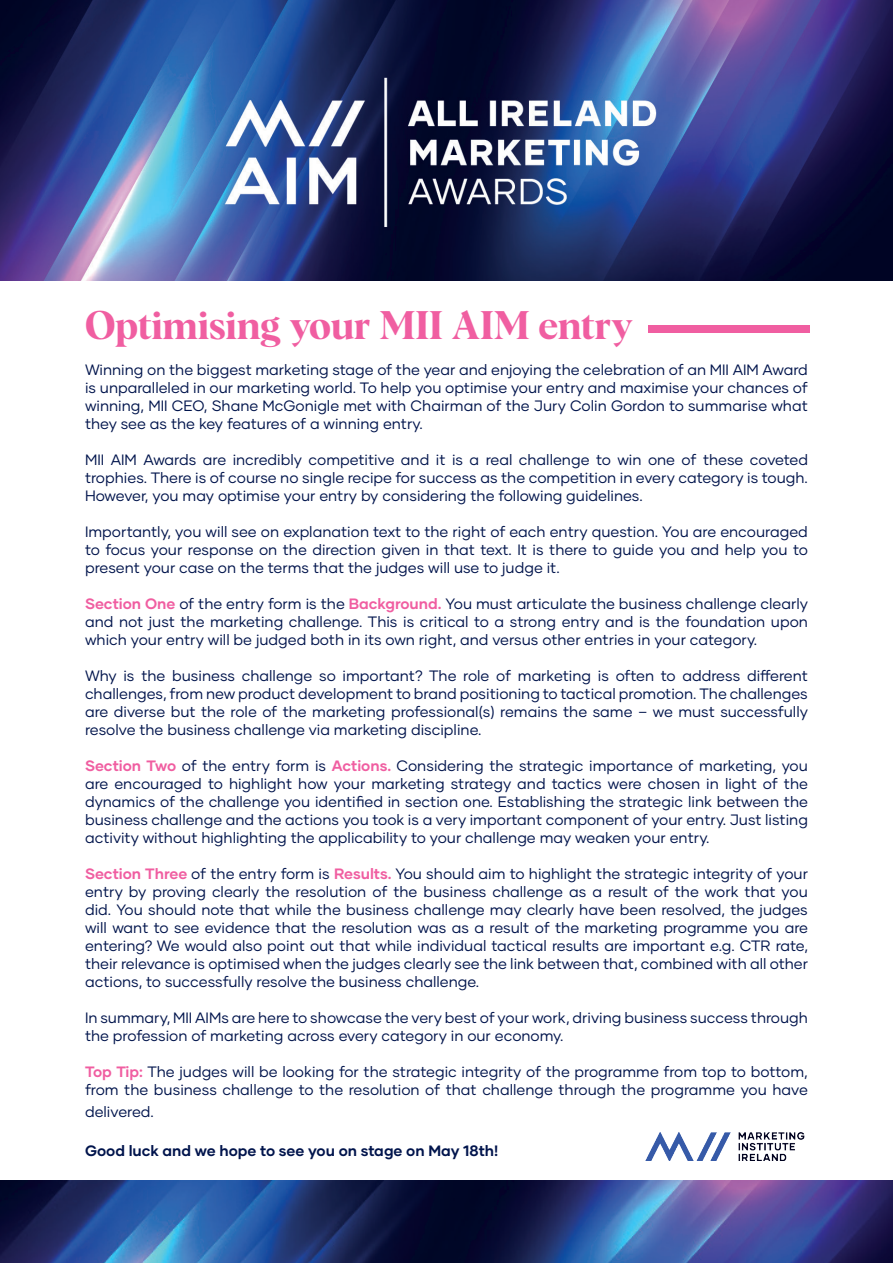
<style>
.page{position:relative;width:893px;height:1263px;background:#fff}
.page>*{position:absolute;margin:0;border:0;box-sizing:border-box;transform-origin:0 0}
.t1{font:39px "Albra Semi";color:#f05ea1}
.t2{font:15px/18px "Gilmer";color:#00144c;text-align:justify}
.t3{font:700 15px "Gilmer";color:#00144c}
.s1{font-weight:700;color:#f05ea1}
</style>
<div class="page">
<img style="left:0;top:0;width:893px;height:281px">
<img style="left:0;top:1180px;width:893px;height:83px">
<img style="left:646px;top:1132px;width:159px;height:28px">
<div style="left:649px;top:325px;width:161px;height:7px;background:#f05ea1"></div>
<h1 class="t1" style="left:85px;top:297px;width:549px">Optimising your MII AIM entry</h1>
<p class="t2" style="left:85px;top:361px;width:724px">Winning on the biggest marketing stage of the year and enjoying the celebration of an MII AIM Award is unparalleled in our marketing world. To help you optimise your entry and maximise your chances of winning, MII CEO, Shane McGonigle met with Chairman of the Jury Colin Gordon to summarise what they see as the key features of a winning entry.</p>
<p class="t2" style="left:85px;top:451px;width:724px">MII AIM Awards are incredibly competitive and it is a real challenge to win one of these coveted trophies. There is of course no single recipe for success as the competition in every category is tough.<br>However, you may optimise your entry by considering the following guidelines.</p>
<p class="t2" style="left:85px;top:523px;width:724px">Importantly, you will see on explanation text to the right of each entry question. You are encouraged to focus your response on the direction given in that text. It is there to guide you and help you to present your case on the terms that the judges will use to judge it.</p>
<p class="t2" style="left:85px;top:595px;width:724px"><span class="s1">Section One</span> of the entry form is the <span class="s1">Background.</span> You must articulate the business challenge clearly and not just the marketing challenge. This is critical to a strong entry and is the foundation upon which your entry will be judged both in its own right, and versus other entries in your category.</p>
<p class="t2" style="left:85px;top:667px;width:724px">Why is the business challenge so important? The role of marketing is often to address different challenges, from new product development to brand positioning to tactical promotion. The challenges are diverse but the role of the marketing professional(s) remains the same – we must successfully resolve the business challenge via marketing discipline.</p>
<p class="t2" style="left:85px;top:757px;width:724px"><span class="s1">Section Two</span> of the entry form is <span class="s1">Actions.</span> Considering the strategic importance of marketing, you are encouraged to highlight how your marketing strategy and tactics were chosen in light of the dynamics of the challenge you identified in section one. Establishing the strategic link between the business challenge and the actions you took is a very important component of your entry. Just listing activity without highlighting the applicability to your challenge may weaken your entry.</p>
<p class="t2" style="left:85px;top:865px;width:724px"><span class="s1">Section Three</span> of the entry form is <span class="s1">Results.</span> You should aim to highlight the strategic integrity of your entry by proving clearly the resolution of the business challenge as a result of the work that you did. You should note that while the business challenge may clearly have been resolved, the judges will want to see evidence that the resolution was as a result of the marketing programme you are entering? We would also point out that while individual tactical results are important e.g. CTR rate, their relevance is optimised when the judges clearly see the link between that, combined with all other actions, to successfully resolve the business challenge.</p>
<p class="t2" style="left:85px;top:1009px;width:724px">In summary, MII AIMs are here to showcase the very best of your work, driving business success through the profession of marketing across every category in our economy.</p>
<p class="t2" style="left:85px;top:1063px;width:724px"><span class="s1">Top Tip:</span> The judges will be looking for the strategic integrity of the programme from top to bottom, from the business challenge to the resolution of that challenge through the programme you have</p>
<p class="t2" style="left:85px;top:1102px;width:70px">delivered.</p>
<p class="t3" style="left:85px;top:1141px;width:415px">Good luck and we hope to see you on stage on May 18th!</p>
</div>
